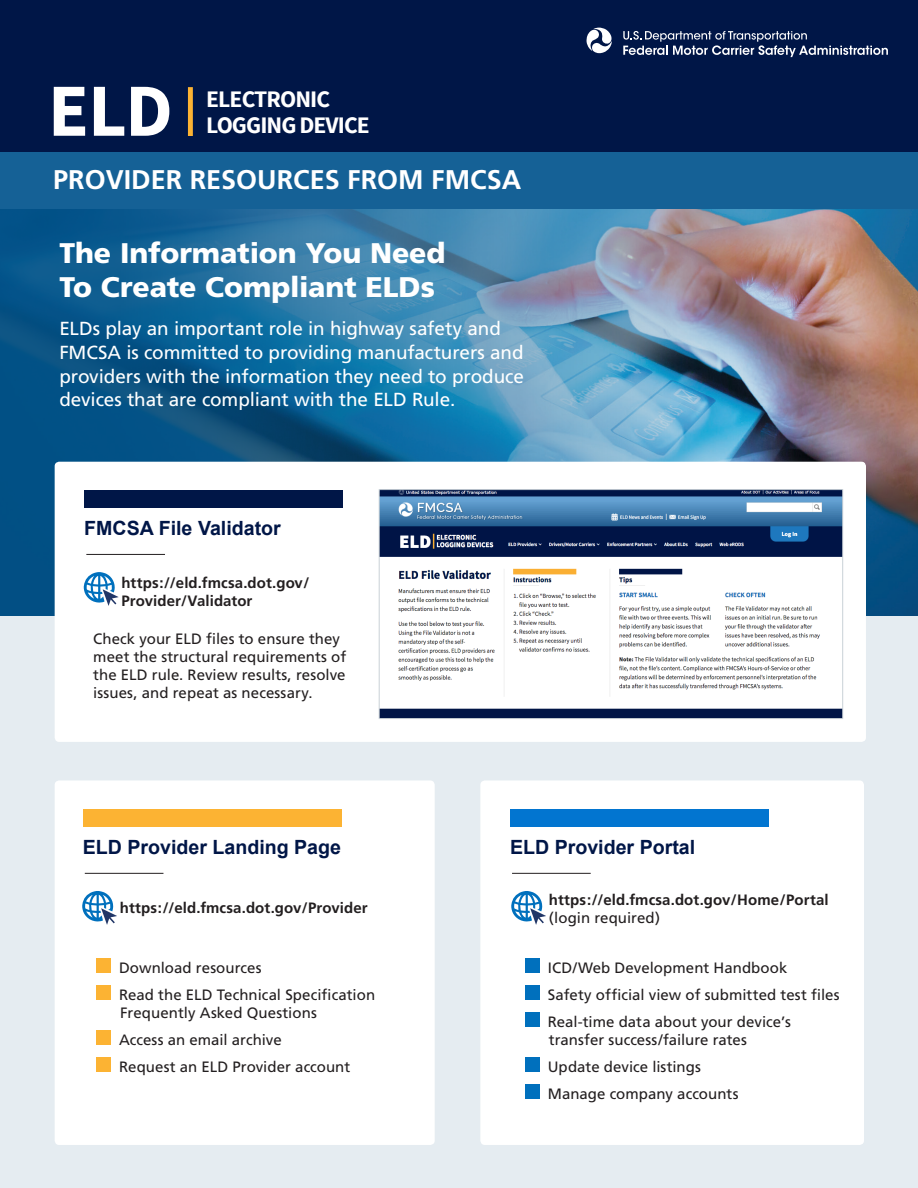
<style>
.page{position:relative;width:918px;height:1188px;background:#fff}
.page>*{position:absolute;margin:0;border:0;box-sizing:border-box;transform-origin:0 0}
.t1{font:700 75px "Source Sans Pro";color:#fff}
.HE{font:900 28.35px/34px "Frutiger";letter-spacing:-.005em;color:#fff}
.Page_HE{font:700 27px "Frutiger";color:#fff}
.t2{font:700 23.7px "Source Sans Pro";letter-spacing:-.04em;color:#fff}
.t3{font:700 19.65px "Arial";color:#001647}
.HE-2{font:18.9px/23.7px "Frutiger";letter-spacing:-.005em;color:#fff}
.BT{font:15px/18px "Frutiger";letter-spacing:.005em;color:#231f20}
.BT-2{font:700 15px/18px "Frutiger";letter-spacing:.005em;color:#231f20}
.s1{font-weight:400}
</style>
<div class="page">
<div style="left:0;top:0;width:918px;height:153px;background:#001647"></div>
<div style="left:188px;top:87px;width:5px;height:49px;background:#fcb333"></div>
<div style="left:0;top:482px;width:918px;height:706px;background:#e5ecf1"></div>
<img style="left:0;top:208px;width:918px;height:407px">
<div style="left:55px;top:462px;width:811px;height:280px;background:#fff;border-radius:4px"></div>
<div style="left:0;top:152px;width:918px;height:56px;background:#156196"></div>
<img style="left:381px;top:491px;width:460px;height:226px">
<div style="left:379px;top:489px;width:464px;height:230px;border:1px solid #c9d1d7"></div>
<div style="left:55px;top:780px;width:380px;height:365px;background:#fff;border-radius:4px"></div>
<div style="left:96px;top:958px;width:15px;height:15px;background:#fcb333"></div>
<div style="left:96px;top:985px;width:15px;height:15px;background:#fcb333"></div>
<div style="left:96px;top:1030px;width:15px;height:15px;background:#fcb333"></div>
<div style="left:96px;top:1057px;width:15px;height:15px;background:#fcb333"></div>
<div style="left:480px;top:780px;width:384px;height:365px;background:#fff;border-radius:4px"></div>
<div style="left:525px;top:958px;width:14px;height:15px;background:#0070bd"></div>
<div style="left:525px;top:985px;width:14px;height:15px;background:#0070bd"></div>
<div style="left:525px;top:1012px;width:14px;height:15px;background:#0070bd"></div>
<div style="left:525px;top:1057px;width:14px;height:15px;background:#0070bd"></div>
<div style="left:525px;top:1084px;width:14px;height:15px;background:#0070bd"></div>
<div style="left:84px;top:490px;width:259px;height:18px;background:#001647"></div>
<hr style="left:86px;top:554px;width:79px;height:1px;background:#231f20">
<div style="left:83px;top:809px;width:258px;height:18px;background:#fcb333"></div>
<hr style="left:85px;top:873px;width:78px;height:1px;background:#231f20">
<div style="left:510px;top:809px;width:259px;height:18px;background:#0275d0"></div>
<hr style="left:512px;top:873px;width:79px;height:1px;background:#231f20">
<svg style="left:84px;top:572px;width:34px;height:34px"></svg>
<svg style="left:511px;top:891px;width:35px;height:34px"></svg>
<svg style="left:82px;top:891px;width:35px;height:34px"></svg>
<svg style="left:586px;top:28px;width:26px;height:26px"></svg>
<svg style="left:623px;top:31px;width:265px;height:26px"></svg>
<h1 class="t1" style="left:48px;top:63px;width:126px">ELD</h1>
<h3 class="t2" style="left:206px;top:84px;width:125px">ELECTRONIC</h3>
<h3 class="t2" style="left:206px;top:110px;width:165px">LOGGING DEVICE</h3>
<p class="Page_HE" style="left:53px;top:164px;width:470px">PROVIDER RESOURCES FROM FMCSA</p>
<p class="HE" style="left:59px;top:236px;width:388px">The Information You Need<br>To Create Compliant ELDs</p>
<p class="HE-2" style="left:59px;top:317px;width:466px">ELDs play an important role in highway safety and FMCSA is committed to providing manufacturers and providers with the information they need to produce devices that are compliant with the ELD Rule.</p>
<p class="t3" style="left:84px;top:515px;width:198px">FMCSA File Validator</p>
<p class="BT-2" style="left:121px;top:574px;width:189px">https://eld.fmcsa.dot.gov/<br>Provider/Validator</p>
<p class="BT" style="left:93px;top:630px;width:254px">Check your ELD files to ensure they meet the structural requirements of the ELD rule. Review results, resolve issues, and repeat as necessary.</p>
<p class="t3" style="left:83px;top:834px;width:260px">ELD Provider Landing Page</p>
<p class="t3" style="left:510px;top:834px;width:187px">ELD Provider Portal</p>
<p class="BT-2" style="left:120px;top:899px;width:249px">https://eld.fmcsa.dot.gov/Provider</p>
<p class="BT" style="left:119px;top:959px;width:144px">Download resources</p>
<p class="BT" style="left:119px;top:986px;width:258px">Read the ELD Technical Specification<br>Frequently Asked Questions</p>
<p class="BT" style="left:119px;top:1031px;width:164px">Access an email archive</p>
<p class="BT" style="left:119px;top:1058px;width:233px">Request an ELD Provider account</p>
<p class="BT-2" style="left:549px;top:891px;width:281px">https://eld.fmcsa.dot.gov/Home/Portal <span class="s1">(login required)</span></p>
<p class="BT" style="left:548px;top:959px;width:241px">ICD/Web Development Handbook</p>
<p class="BT" style="left:548px;top:986px;width:293px">Safety official view of submitted test files</p>
<p class="BT" style="left:548px;top:1013px;width:245px">Real-time data about your device’s transfer success/failure rates</p>
<p class="BT" style="left:548px;top:1058px;width:155px">Update device listings</p>
<p class="BT" style="left:548px;top:1085px;width:192px">Manage company accounts</p>
</div>
